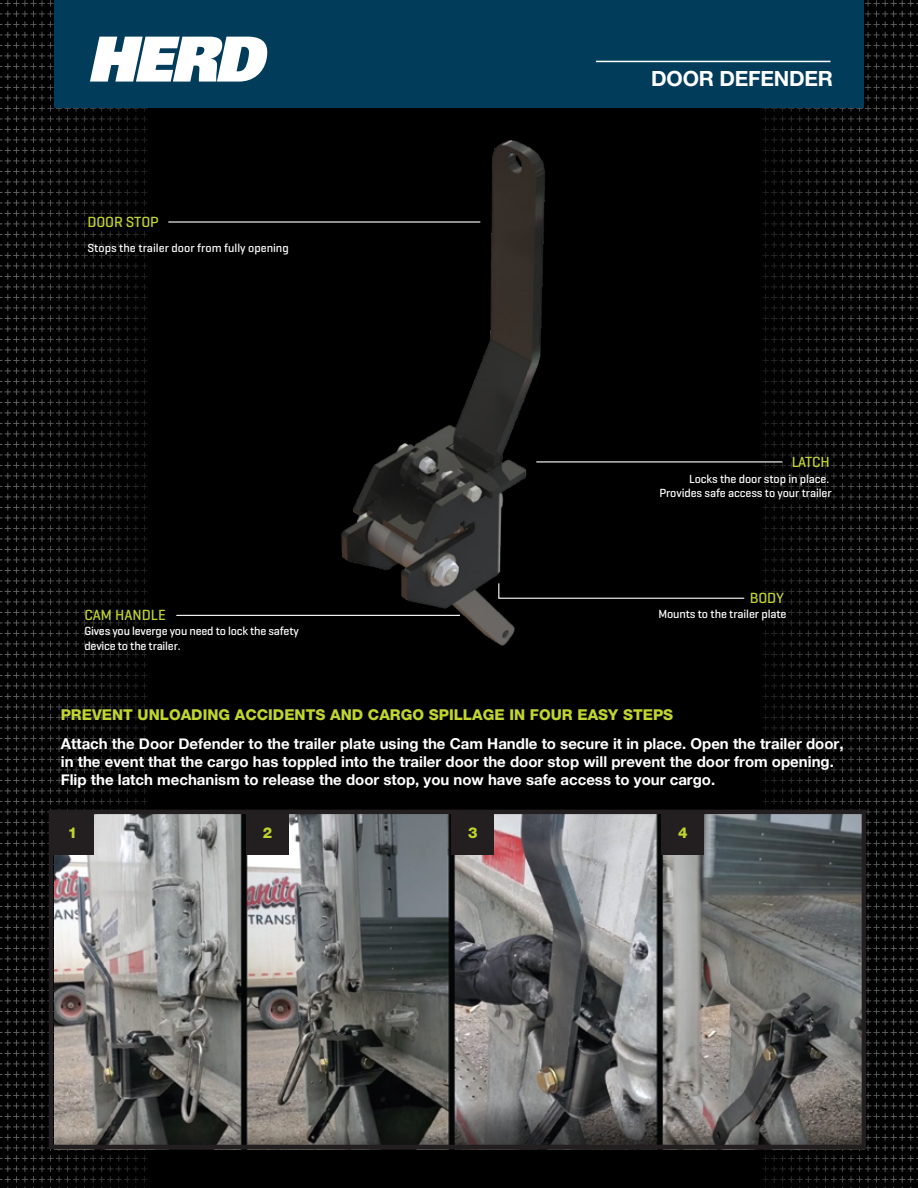
<style>
.page{position:relative;width:918px;height:1188px;background:#000}
.page>*{position:absolute;margin:0;border:0;box-sizing:border-box;transform-origin:0 0}
.t1{font:700 21px "Helvetica Neue LT Std";letter-spacing:-.01em;color:#fff}
.t2{font:700 15px/18px "Helvetica Neue";color:#fff}
.t3{font:800 15px "Helvetica Neue LT Std";color:#c1d42f}
.t4{font:500 15px "Geogrotesque";letter-spacing:-.01em;color:#c1d42f}
.t5{font:500 12px/14.4px "Geogrotesque";letter-spacing:-.01em;color:#fff;text-align:right}
</style>
<div class="page">
<svg style="left:765px;top:0;width:149px;height:1188px"></svg>
<svg style="left:591px;top:597px;width:154px;height:2px"></svg>
<div style="left:54px;top:0;width:810px;height:108px;background:#013c5b"></div>
<svg style="left:7px;top:0;width:260px;height:1188px"></svg>
<hr style="left:596px;top:61px;width:235px;height:1px;background:#fff">
<hr style="left:168px;top:221px;width:312px;height:2px;background:#fff">
<hr style="left:536px;top:461px;width:246px;height:1px;background:#fff">
<hr style="left:176px;top:615px;width:284px;height:1px;background:#fff">
<img style="left:314px;top:140px;width:277px;height:506px">
<img style="left:54px;top:815px;width:807px;height:329px">
<div style="left:49px;top:810px;width:817px;height:339px;border:4px solid #231f20"></div>
<div style="left:51px;top:812px;width:43px;height:43px;background:#231f20"></div>
<div style="left:246px;top:812px;width:43px;height:43px;background:#231f20"></div>
<div style="left:451px;top:812px;width:43px;height:43px;background:#231f20"></div>
<div style="left:661px;top:812px;width:43px;height:43px;background:#231f20"></div>
<p class="t4" style="left:87px;top:213px;width:73px">DOOR STOP</p>
<p class="t5" style="left:87px;top:240px;width:203px">Stops the trailer door from fully opening</p>
<h1 class="t1" style="left:651px;top:65px;width:183px">DOOR DEFENDER</h1>
<p class="t4" style="left:792px;top:453px;width:39px">LATCH</p>
<p class="t5" style="left:659px;top:471px;width:174px">Locks the door stop in place.<br>Provides safe access to your trailer</p>
<p class="t4" style="left:750px;top:589px;width:36px">BODY</p>
<p class="t4" style="left:84px;top:606px;width:83px">CAM HANDLE</p>
<p class="t5" style="left:658px;top:607px;width:130px">Mounts to the trailer plate</p>
<p class="t5" style="left:84px;top:624px;width:216px;text-align:left">Gives you leverge you need to lock the safety device to the trailer.</p>
<p class="t3" style="left:61px;top:705px;width:614px">PREVENT UNLOADING ACCIDENTS AND CARGO SPILLAGE IN FOUR EASY STEPS</p>
<p class="t2" style="left:61px;top:735px;width:784px">Attach the Door Defender to the trailer plate using the Cam Handle to secure it in place. Open the trailer door, in the event that the cargo has toppled into the trailer door the door stop will prevent the door from opening.<br>Flip the latch mechanism to release the door stop, you now have safe access to your cargo.</p>
<p class="t3" style="left:68px;top:824px;width:11px">1</p>
<p class="t3" style="left:263px;top:824px;width:11px">2</p>
<p class="t3" style="left:468px;top:824px;width:11px">3</p>
<p class="t3" style="left:678px;top:824px;width:11px">4</p>
</div>
